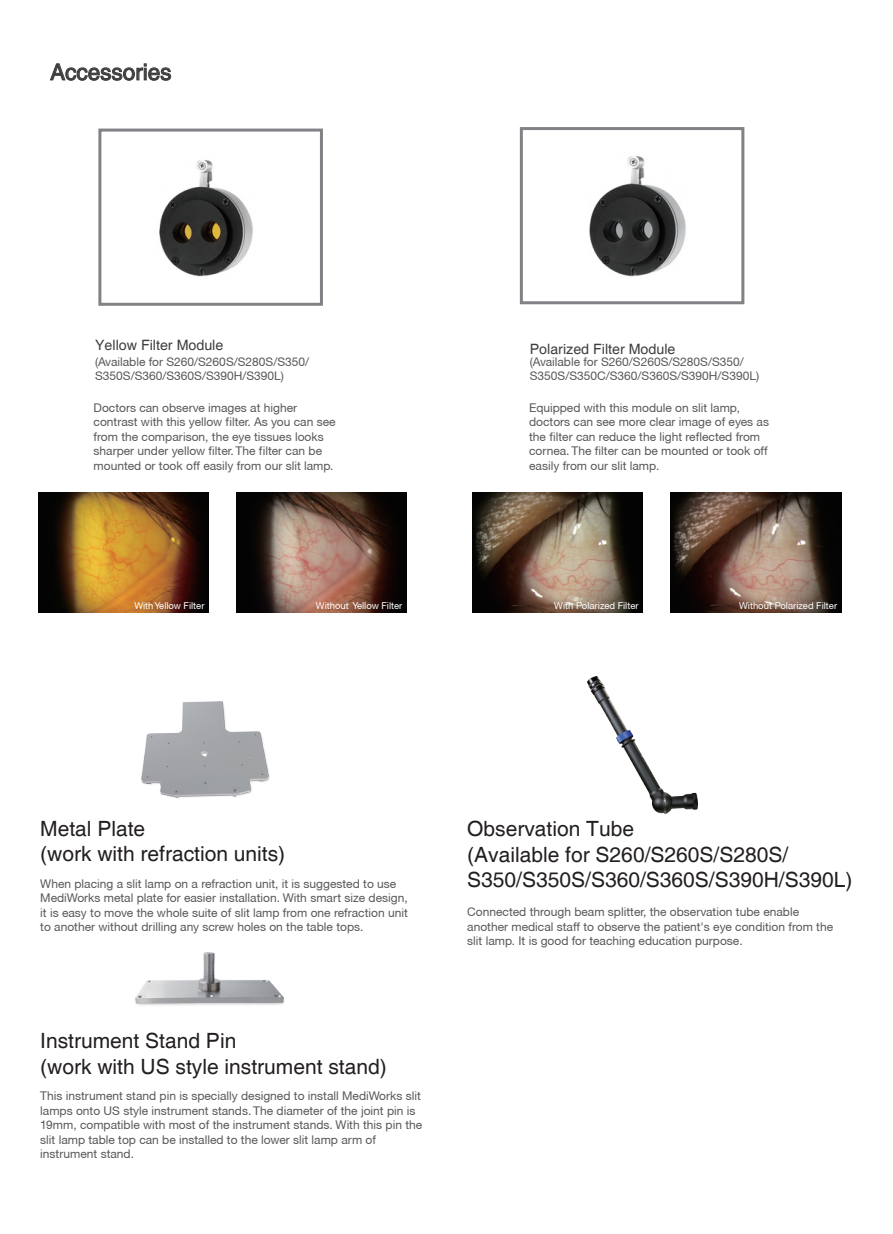
<style>
.page{position:relative;width:893px;height:1234px;background:#fff}
.page>*{position:absolute;margin:0;border:0;box-sizing:border-box;transform-origin:0 0}
.t1{font:22.5px "Helvetica";color:#3e3e3f}
.t2{font:21px/25.2px "Helvetica";color:#231f20}
.t3{font:14.25px "Helvetica";color:#3e3e3f}
.t4{font:12px/14.4px "Helvetica Neue CE";color:#57585a}
.t5{font:9.45px "Helvetica Neue CE";color:#fff}
</style>
<div class="page">
<img style="left:237px;top:492px;width:170px;height:120px">
<img style="left:39px;top:492px;width:170px;height:120px">
<img style="left:473px;top:492px;width:170px;height:120px">
<img style="left:671px;top:492px;width:170px;height:120px">
<div style="left:98px;top:128px;width:225px;height:178px;border:3px solid #808285"></div>
<div style="left:520px;top:127px;width:224px;height:177px;border:3px solid #808285"></div>
<img style="left:589px;top:156px;width:97px;height:121px">
<img style="left:159px;top:160px;width:94px;height:117px">
<svg style="left:50px;top:63px;width:121px;height:18px"></svg>
<img style="left:136px;top:952px;width:147px;height:51px">
<img style="left:142px;top:701px;width:128px;height:98px">
<img style="left:588px;top:676px;width:110px;height:137px">
<h1 class="t1" style="left:50px;top:59px;width:123px">Accessories</h1>
<p class="t3" style="left:95px;top:336px;width:130px">Yellow Filter Module</p>
<p class="t3" style="left:530px;top:340px;width:147px">Polarized Filter Module</p>
<p class="t4" style="left:95px;top:354px;width:215px">(Available for S260/S260S/S280S/S350/<br>S350S/S360/S360S/S390H/S390L)</p>
<p class="t4" style="left:530px;top:354px;width:231px">(Available for S260/S260S/S280S/S350/<br>S350S/S350C/S360/S360S/S390H/S390L)</p>
<p class="t4" style="left:94px;top:400px;width:243px">Doctors can observe images at higher contrast with this yellow filter. As you can see from the comparison, the eye tissues looks sharper under yellow filter. The filter can be mounted or took off easily from our slit lamp.</p>
<p class="t4" style="left:529px;top:400px;width:241px">Equipped with this module on slit lamp, doctors can see more clear image of eyes as the filter can reduce the light reflected from cornea. The filter can be mounted or took off easily from our slit lamp.</p>
<p class="t5" style="left:134px;top:599px;width:72px">With Yellow Filter</p>
<p class="t5" style="left:316px;top:599px;width:88px">Without Yellow Filter</p>
<p class="t5" style="left:554px;top:599px;width:86px">With Polarized Filter</p>
<p class="t5" style="left:739px;top:599px;width:100px">Without Polarized Filter</p>
<h2 class="t2" style="left:40px;top:816px;width:247px">Metal Plate<br>(work with refraction units)</h2>
<p class="t4" style="left:40px;top:876px;width:369px">When placing a slit lamp on a refraction unit, it is suggested to use MediWorks metal plate for easier installation. With smart size design, it is easy to move the whole suite of slit lamp from one refraction unit to another without drilling any screw holes on the table tops.</p>
<h2 class="t2" style="left:40px;top:1028px;width:348px">Instrument Stand Pin<br>(work with US style instrument stand)</h2>
<p class="t4" style="left:40px;top:1088px;width:383px">This instrument stand pin is specially designed to install MediWorks slit lamps onto US style instrument stands. The diameter of the joint pin is 19mm, compatible with most of the instrument stands. With this pin the slit lamp table top can be installed to the lower slit lamp arm of instrument stand.</p>
<h2 class="t2" style="left:467px;top:817px;width:387px">Observation Tube<br>(Available for S260/S260S/S280S/<br>S350/S350S/S360/S360S/S390H/S390L)</h2>
<p class="t4" style="left:467px;top:904px;width:367px">Connected through beam splitter, the observation tube enable another medical staff to observe the patient's eye condition from the slit lamp. It is good for teaching education purpose.</p>
</div>
